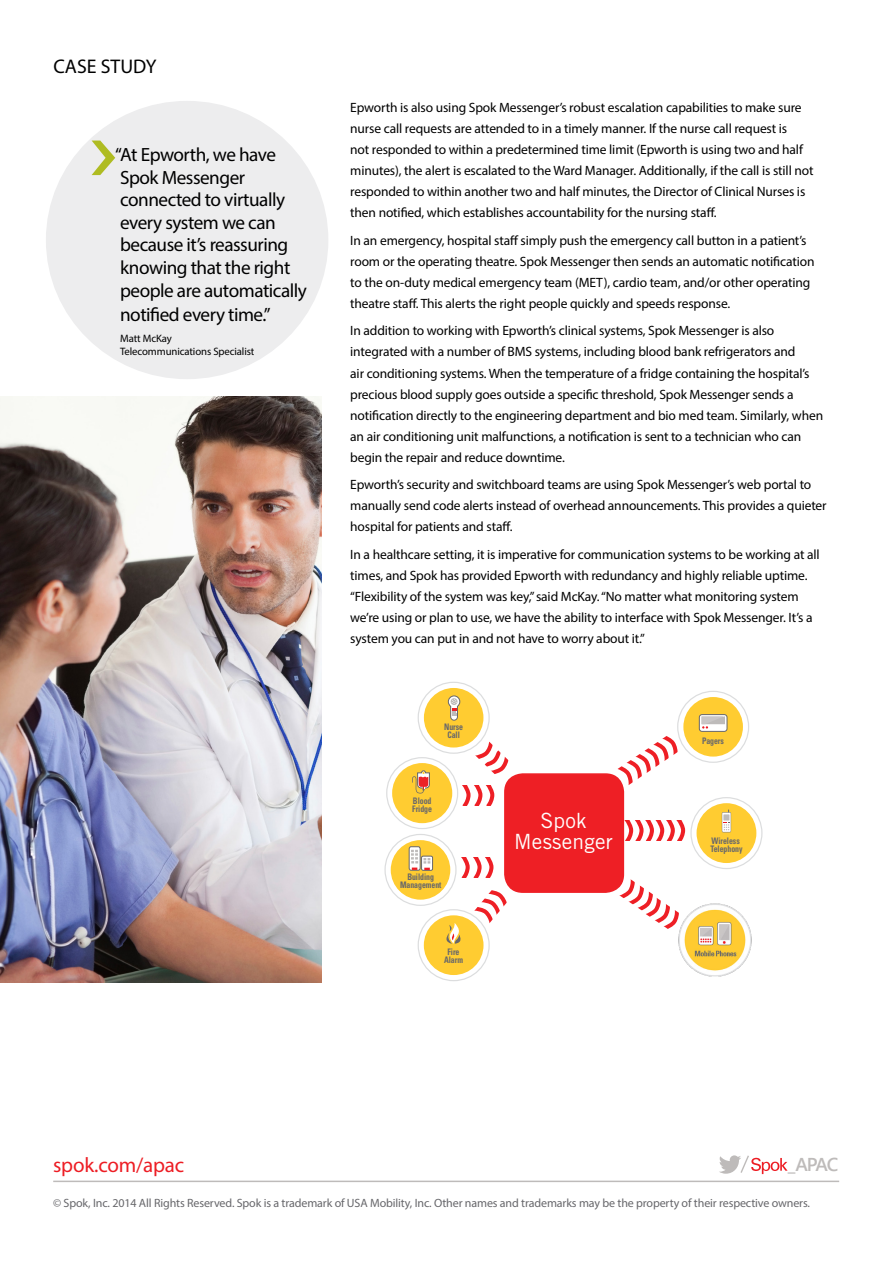
<style>
.page{position:relative;width:893px;height:1263px;background:#fff}
.page>*{position:absolute;margin:0;border:0;box-sizing:border-box;transform-origin:0 0}
.t1{font:21px "Myriad Pro";letter-spacing:-.01em;color:#ed1d24}
.t2{font:21px/21px "Trade Gothic LT Std";letter-spacing:.01em;color:#fffffe;text-align:center}
.t3{font:19.8px "Myriad Pro";color:#000}
.t4{font:19.2px/22.6px "Myriad Pro";letter-spacing:-.025em;color:#000}
.t5{font:600 18.6px "Segoe UI";color:#bebbba}
.t6{font:13.5px/21px "Myriad Pro";letter-spacing:-.01em;color:#000}
.t7{font:12px "Myriad Pro";letter-spacing:-.01em;color:#67676b}
.t8{font:10.8px/13.5px "Myriad Pro";letter-spacing:-.01em;color:#000}
.t9{font:700 condensed 9px/7.8px "Univers";letter-spacing:-.005em;color:#67676b;text-align:center;scale:.87 1}
</style>
<div class="page">
<img style="left:0;top:396px;width:322px;height:586px">
<hr style="left:53px;top:1180px;width:786px;height:2px;background:#bebbba">
<svg style="left:719px;top:1155px;width:69px;height:19px"></svg>
<div style="left:44px;top:99px;width:287px;height:282px;background:#ededee;border-radius:50%"></div>
<svg style="left:92px;top:141px;width:23px;height:34px"></svg>
<div style="left:505px;top:774px;width:118px;height:118px;background:#ee1f25;border-radius:18px"></div>
<div style="left:504px;top:773px;width:120px;height:120px;border:2px solid #ee1f25;border-radius:18px"></div>
<svg style="left:384px;top:682px;width:127px;height:299px"></svg>
<svg style="left:612px;top:691px;width:137px;height:99px"></svg>
<svg style="left:614px;top:797px;width:148px;height:132px"></svg>
<img style="left:674px;top:899px;width:81px;height:78px">
<h2 class="t3" style="left:53px;top:54px;width:105px">CASE STUDY</h2>
<h3 class="t4" style="left:115px;top:143px;width:193px">“At Epworth, we have<br>Spok Messenger connected to virtually every system we can because it’s reassuring knowing that the right people are automatically notified every time.”</h3>
<p class="t8" style="left:120px;top:331px;width:136px">Matt McKay<br>Telecommunications Specialist</p>
<p class="t6" style="left:350px;top:97px;width:465px">Epworth is also using Spok Messenger’s robust escalation capabilities to make sure nurse call requests are attended to in a timely manner. If the nurse call request is<br>not responded to within a predetermined time limit (Epworth is using two and half minutes), the alert is escalated to the Ward Manager. Additionally, if the call is still not responded to within another two and half minutes, the Director of Clinical Nurses is then notified, which establishes accountability for the nursing staff.</p>
<p class="t6" style="left:350px;top:229px;width:466px">In an emergency, hospital staff simply push the emergency call button in a patient’s room or the operating theatre. Spok Messenger then sends an automatic notification to the on-duty medical emergency team (MET), cardio team, and/or other operating theatre staff. This alerts the right people quickly and speeds response.</p>
<p class="t6" style="left:350px;top:320px;width:474px">In addition to working with Epworth’s clinical systems, Spok Messenger is also integrated with a number of BMS systems, including blood bank refrigerators and<br>air conditioning systems. When the temperature of a fridge containing the hospital’s precious blood supply goes outside a specific threshold, Spok Messenger sends a notification directly to the engineering department and bio med team. Similarly, when an air conditioning unit malfunctions, a notification is sent to a technician who can begin the repair and reduce downtime.</p>
<p class="t6" style="left:350px;top:474px;width:478px">Epworth’s security and switchboard teams are using Spok Messenger’s web portal to manually send code alerts instead of overhead announcements. This provides a quieter hospital for patients and staff.</p>
<p class="t6" style="left:350px;top:544px;width:471px">In a healthcare setting, it is imperative for communication systems to be working at all times, and Spok has provided Epworth with redundancy and highly reliable uptime. “Flexibility of the system was key,” said McKay. “No matter what monitoring system we’re using or plan to use, we have the ability to interface with Spok Messenger. It’s a system you can put in and not have to worry about it.”</p>
<p class="t9" style="left:444px;top:722px;width:23px">Nurse<br>Call</p>
<p class="t9" style="left:412px;top:796px;width:24px;text-align:left">Blood<br>Fridge</p>
<p class="t9" style="left:400px;top:872px;width:49px">Building<br>Management</p>
<p class="t9" style="left:444px;top:948px;width:23px">Fire<br>Alarm</p>
<h1 class="t2" style="left:514px;top:810px;width:100px">Spok<br>Messenger</h1>
<p class="t9" style="left:702px;top:736px;width:27px">Pagers</p>
<p class="t9" style="left:710px;top:837px;width:38px;text-align:left">Wireless<br>Telephony</p>
<h1 class="t1" style="left:53px;top:1151px;width:132px">spok.com/apac</h1>
<p class="t7" style="left:53px;top:1195px;width:758px">© Spok, Inc. 2014 All Rights Reserved. Spok is a trademark of USA Mobility, Inc. Other names and trademarks may be the property of their respective owners.</p>
<h3 class="t5" style="left:788px;top:1151px;width:52px">_APAC</h3>
</div>
